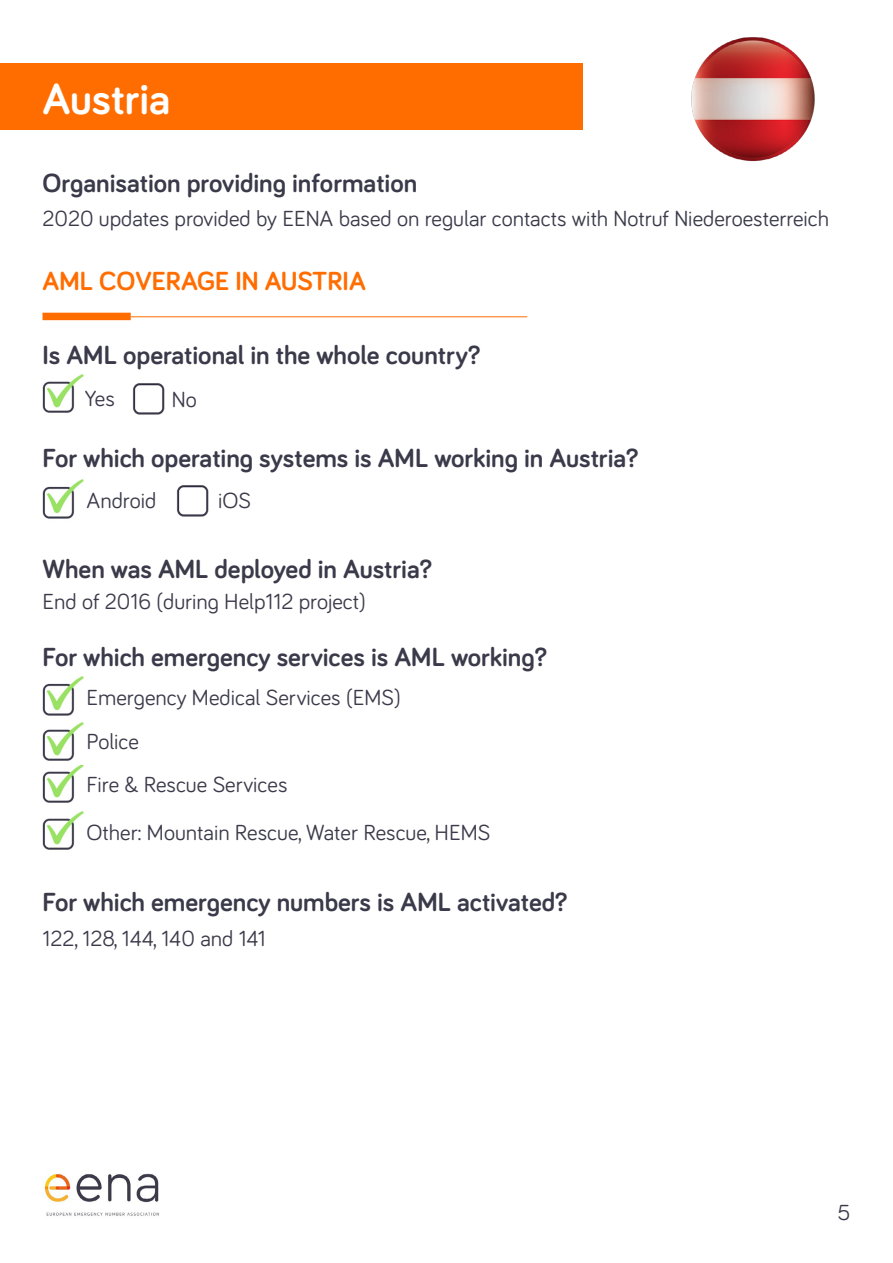
<style>
.page{position:relative;width:893px;height:1263px;background:#fff}
.page>*{position:absolute;margin:0;border:0;box-sizing:border-box;transform-origin:0 0}
.t1{font:700 45px "Bariol";color:#fff}
.t2{font:700 27px "Bariol";color:#3b3a4a}
.t3{font:700 27px "Bariol";color:#ff6d00}
.t4{font:22.5px "Bariol";color:#3b3a4a}
</style>
<div class="page">
<img style="left:44px;top:1173px;width:115px;height:43px">
<div style="left:0;top:63px;width:583px;height:67px;background:#ff6d00"></div>
<hr style="left:131px;top:316px;width:396px;height:1px;background:#ff6d00">
<div style="left:43px;top:313px;width:88px;height:7px;background:#ff6d00"></div>
<img style="left:43px;top:375px;width:41px;height:38px">
<img style="left:132px;top:383px;width:33px;height:32px">
<img style="left:43px;top:480px;width:41px;height:39px">
<img style="left:43px;top:677px;width:41px;height:39px">
<img style="left:43px;top:722px;width:41px;height:81px">
<img style="left:176px;top:485px;width:33px;height:32px">
<img style="left:43px;top:811px;width:41px;height:39px">
<img style="left:691px;top:37px;width:124px;height:125px">
<h1 class="t1" style="left:43px;top:68px;width:129px">Austria</h1>
<p class="t2" style="left:43px;top:164px;width:376px">Organisation providing information</p>
<p class="t4" style="left:43px;top:204px;width:788px">2020 updates provided by EENA based on regular contacts with Notruf Niederoesterreich</p>
<p class="t3" style="left:43px;top:263px;width:140px">AML coverag</p>
<p class="t3" style="left:215px;top:263px;width:126px">e inaustria</p>
<p class="t2" style="left:43px;top:336px;width:439px">Is AML operational in the whole country?</p>
<p class="t4" style="left:85px;top:383px;width:32px">Yes</p>
<p class="t4" style="left:172px;top:384px;width:26px">No</p>
<p class="t2" style="left:43px;top:440px;width:597px">For which operating systems is AML working in Austria?</p>
<p class="t4" style="left:87px;top:485px;width:71px">Android</p>
<p class="t4" style="left:218px;top:485px;width:34px">iOS</p>
<p class="t2" style="left:43px;top:551px;width:391px">When was AML deployed in Austria?</p>
<p class="t4" style="left:43px;top:586px;width:325px">End of 2016 (during Help112 project)</p>
<p class="t2" style="left:43px;top:638px;width:506px">For which emergency services is AML working?</p>
<p class="t4" style="left:87px;top:682px;width:316px">Emergency Medical Services (EMS)</p>
<p class="t4" style="left:87px;top:726px;width:54px">Police</p>
<p class="t4" style="left:87px;top:769px;width:202px">Fire &amp; Rescue Services</p>
<p class="t4" style="left:87px;top:817px;width:405px">Other: Mountain Rescue, Water Rescue, HEMS</p>
<p class="t2" style="left:43px;top:884px;width:526px">For which emergency numbers is AML activated?</p>
<p class="t4" style="left:43px;top:923px;width:225px">122, 128, 144, 140 and 141</p>
<p class="t4" style="left:838px;top:1197px;width:14px">5</p>
</div>
